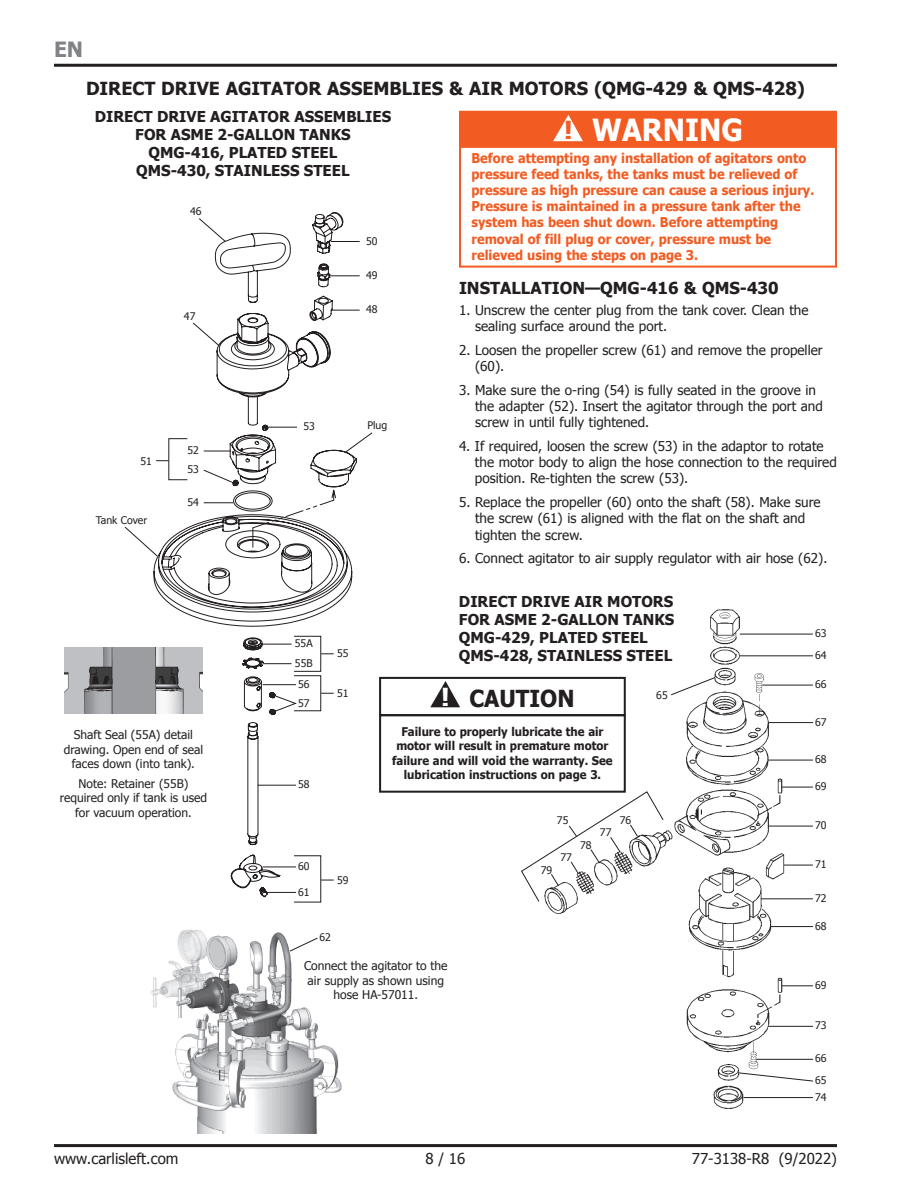
<style>
.page{position:relative;width:918px;height:1188px;background:#fff}
.page>*{position:absolute;margin:0;border:0;box-sizing:border-box;transform-origin:0 0}
.t1{font:700 30.45px "Tahoma";color:#fff;scale:.95 1}
.t2{font:700 23.4px "Tahoma";color:#231f20;scale:.95 1}
.t3{font:700 21px "Tahoma";color:#808285}
.t4{font:700 18px "Tahoma";color:#231f20}
.t5{font:700 16.5px "Tahoma";color:#231f20}
.t6{font:700 15px/18px "Tahoma";color:#231f20;text-align:center}
.t7{font:15px "Tahoma";color:#231f20}
.t8{font:13.5px/16.2px "Tahoma";color:#231f20}
.t9{font:700 13.5px/16.2px "Tahoma";color:#f25b21;scale:.95 1}
.t10{font:12px/14.4px "Tahoma";color:#231f20;text-align:center}
.t11{font:700 12px/14.4px "Tahoma";color:#231f20;text-align:center;scale:.95 1}
.t12{font:10.5px/21.8px "Tahoma";color:#231f20}
.s1{font-size:24.75px;color:#f25b21}
.s2{font-size:24.75px;color:#fff}
</style>
<div class="page">
<svg style="left:153px;top:212px;width:204px;height:686px"></svg>
<div style="left:459px;top:146px;width:378px;height:122px;border:2px solid #f25b21"></div>
<div style="left:460px;top:112px;width:376px;height:34px;background:#f25b21"></div>
<svg style="left:553px;top:115px;width:30px;height:26px"></svg>
<div style="left:459px;top:111px;width:378px;height:36px;border:2px solid #f25b21"></div>
<img style="left:64px;top:647px;width:139px;height:67px">
<img style="left:535px;top:609px;width:264px;height:500px">
<hr style="left:740px;top:634px;width:73px;height:1px;background:#231f20">
<hr style="left:740px;top:655px;width:73px;height:1px;background:#231f20">
<hr style="left:762px;top:685px;width:51px;height:1px;background:#231f20">
<hr style="left:768px;top:722px;width:45px;height:1px;background:#231f20">
<hr style="left:768px;top:760px;width:45px;height:1px;background:#231f20">
<hr style="left:782px;top:787px;width:31px;height:1px;background:#231f20">
<hr style="left:769px;top:826px;width:44px;height:1px;background:#231f20">
<svg style="left:784px;top:865px;width:29px;height:1px"></svg>
<hr style="left:761px;top:898px;width:52px;height:1px;background:#231f20">
<hr style="left:771px;top:926px;width:42px;height:1px;background:#231f20">
<hr style="left:782px;top:985px;width:31px;height:1px;background:#231f20">
<hr style="left:768px;top:1026px;width:45px;height:1px;background:#231f20">
<hr style="left:756px;top:1059px;width:57px;height:1px;background:#231f20">
<svg style="left:738px;top:1072px;width:75px;height:10px"></svg>
<hr style="left:744px;top:1097px;width:69px;height:1px;background:#231f20">
<svg style="left:670px;top:677px;width:46px;height:19px"></svg>
<svg style="left:521px;top:791px;width:143px;height:111px"></svg>
<hr style="left:258px;top:785px;width:38px;height:1px;background:#231f20">
<hr style="left:263px;top:867px;width:33px;height:1px;background:#231f20">
<hr style="left:263px;top:892px;width:33px;height:1px;background:#231f20">
<div style="left:294px;top:636px;width:27px;height:36px;border:1px solid #231f20"></div>
<svg style="left:321px;top:653px;width:13px;height:1px"></svg>
<div style="left:294px;top:675px;width:27px;height:36px;border:1px solid #231f20"></div>
<svg style="left:321px;top:693px;width:13px;height:1px"></svg>
<svg style="left:263px;top:644px;width:29px;height:1px"></svg>
<svg style="left:263px;top:663px;width:29px;height:1px"></svg>
<hr style="left:263px;top:684px;width:33px;height:1px;background:#231f20">
<svg style="left:274px;top:695px;width:24px;height:17px"></svg>
<div style="left:294px;top:855px;width:27px;height:47px;border:1px solid #231f20"></div>
<svg style="left:321px;top:880px;width:13px;height:1px"></svg>
<svg style="left:124px;top:526px;width:34px;height:31px"></svg>
<svg style="left:344px;top:432px;width:29px;height:22px"></svg>
<svg style="left:331px;top:241px;width:29px;height:1px"></svg>
<hr style="left:330px;top:275px;width:30px;height:1px;background:#231f20">
<svg style="left:331px;top:310px;width:29px;height:1px"></svg>
<svg style="left:198px;top:217px;width:29px;height:26px"></svg>
<svg style="left:192px;top:322px;width:28px;height:25px"></svg>
<svg style="left:268px;top:427px;width:29px;height:1px"></svg>
<svg style="left:204px;top:451px;width:27px;height:1px"></svg>
<svg style="left:203px;top:469px;width:30px;height:14px"></svg>
<svg style="left:204px;top:502px;width:29px;height:1px"></svg>
<div style="left:168px;top:438px;width:20px;height:42px;border:1px solid #231f20"></div>
<svg style="left:156px;top:460px;width:13px;height:1px"></svg>
<img style="left:151px;top:929px;width:191px;height:205px">
<svg style="left:289px;top:937px;width:29px;height:15px"></svg>
<div style="left:379px;top:714px;width:247px;height:79px;border:2px solid #231f20"></div>
<svg style="left:430px;top:681px;width:30px;height:26px"></svg>
<div style="left:379px;top:677px;width:247px;height:39px;border:2px solid #231f20"></div>
<hr style="left:54px;top:64px;width:783px;height:3px;background:#231f20">
<hr style="left:54px;top:1144px;width:783px;height:3px;background:#231f20">
<h3 class="t3" style="left:54px;top:36px;width:31px">EN</h3>
<h3 class="t4" style="left:86px;top:77px;width:720px">DIRECT DRIVE AGITATOR ASSEMBLIES &amp; AIR MOTORS (QMG-429 &amp; QMS-428)</h3>
<p class="t6" style="left:95px;top:107px;width:298px">DIRECT DRIVE AGITATOR ASSEMBLIES<br>FOR ASME 2-GALLON TANKS<br>QMG-416, PLATED STEEL<br>QMS-430, STAINLESS STEEL</p>
<p class="t12" style="left:190px;top:200px;width:13px">46</p>
<p class="t12" style="left:184px;top:305px;width:13px">47</p>
<p class="t12" style="left:141px;top:450px;width:13px">51</p>
<p class="t12" style="left:96px;top:509px;width:53px">Tank Cover</p>
<p class="t12" style="left:188px;top:440px;width:13px;line-height:19.2px">52<br>53</p>
<p class="t12" style="left:188px;top:491px;width:13px">54</p>
<p class="t12" style="left:304px;top:415px;width:13px">53</p>
<p class="t12" style="left:366px;top:230px;width:13px">50</p>
<p class="t12" style="left:366px;top:264px;width:13px">49</p>
<p class="t12" style="left:366px;top:298px;width:13px">48</p>
<p class="t12" style="left:367px;top:414px;width:21px">Plug</p>
<h1 class="t1" style="left:564px;top:111px;width:190px"><span class="s1">!</span> WARNING</h1>
<p class="t9" style="left:472px;top:149px;width:362px">Before attempting any installation of agitators onto pressure feed tanks, the tanks must be relieved of pressure as high pressure can cause a serious injury.<br>Pressure is maintained in a pressure tank after the system has been shut down. Before attempting removal of fill plug or cover, pressure must be relieved using the steps on page 3.</p>
<p class="t5" style="left:459px;top:278px;width:321px">INSTALLATION—QMG-416 &amp; QMS-430</p>
<p class="t8" style="left:475px;top:302px;width:335px;text-indent:-16px">1. Unscrew the center plug from the tank cover. Clean the sealing surface around the port.</p>
<p class="t8" style="left:475px;top:342px;width:349px;text-indent:-16px">2. Loosen the propeller screw (61) and remove the propeller (60).</p>
<p class="t8" style="left:475px;top:381px;width:349px;text-indent:-16px">3. Make sure the o-ring (54) is fully seated in the groove in the adapter (52). Insert the agitator through the port and screw in until fully tightened.</p>
<p class="t8" style="left:475px;top:438px;width:363px;text-indent:-16px">4. If required, loosen the screw (53) in the adaptor to rotate the motor body to align the hose connection to the required position. Re-tighten the screw (53).</p>
<p class="t8" style="left:475px;top:494px;width:347px;text-indent:-16px">5. Replace the propeller (60) onto the shaft (58). Make sure the screw (61) is aligned with the flat on the shaft and tighten the screw.</p>
<p class="t8" style="left:459px;top:550px;width:370px">6. Connect agitator to air supply regulator with air hose (62).</p>
<p class="t10" style="left:64px;top:727px;width:141px">Shaft Seal (55A) detail drawing. Open end of seal faces down (into tank).</p>
<p class="t10" style="left:60px;top:776px;width:149px">Note: Retainer (55B) required only if tank is used for vacuum operation.</p>
<p class="t12" style="left:295px;top:633px;width:19px;line-height:19.5px">55A<br>55B</p>
<p class="t12" style="left:298px;top:674px;width:13px;line-height:18.8px">56<br>57</p>
<p class="t12" style="left:337px;top:642px;width:13px">55</p>
<p class="t12" style="left:337px;top:682px;width:13px">51</p>
<p class="t12" style="left:298px;top:773px;width:13px">58</p>
<p class="t12" style="left:298px;top:855px;width:13px">60</p>
<p class="t12" style="left:298px;top:880px;width:13px">61</p>
<p class="t12" style="left:337px;top:869px;width:13px">59</p>
<p class="t6" style="left:459px;top:592px;width:217px;text-align:left">DIRECT DRIVE AIR MOTORS<br>FOR ASME 2-GALLON TANKS<br>QMG-429, PLATED STEEL<br>QMS-428, STAINLESS STEEL</p>
<h2 class="t2" style="left:441px;top:684px;width:142px"><span class="s2">!</span> CAUTION</h2>
<p class="t11" style="left:392px;top:724px;width:234px">Failure to properly lubricate the air motor will result in premature motor failure and will void the warranty. See lubrication instructions on page 3.</p>
<p class="t12" style="left:557px;top:809px;width:13px">75</p>
<p class="t12" style="left:541px;top:858px;width:13px">79</p>
<p class="t12" style="left:560px;top:846px;width:13px">77</p>
<p class="t12" style="left:580px;top:834px;width:13px">78</p>
<p class="t12" style="left:600px;top:821px;width:13px">77</p>
<p class="t12" style="left:620px;top:809px;width:13px">76</p>
<p class="t12" style="left:656px;top:684px;width:13px">65</p>
<p class="t12" style="left:319px;top:926px;width:13px">62</p>
<p class="t10" style="left:304px;top:958px;width:145px">Connect the agitator to the air supply as shown using hose HA-57011.</p>
<p class="t12" style="left:815px;top:622px;width:13px">63<br>64</p>
<p class="t12" style="left:815px;top:673px;width:13px">66</p>
<p class="t12" style="left:815px;top:711px;width:13px">67</p>
<p class="t12" style="left:815px;top:748px;width:13px">68</p>
<p class="t12" style="left:815px;top:775px;width:13px">69</p>
<p class="t12" style="left:815px;top:814px;width:13px">70</p>
<p class="t12" style="left:815px;top:853px;width:13px">71</p>
<p class="t12" style="left:815px;top:887px;width:13px">72</p>
<p class="t12" style="left:815px;top:915px;width:13px">68</p>
<p class="t12" style="left:815px;top:974px;width:13px">69</p>
<p class="t12" style="left:815px;top:1014px;width:13px">73</p>
<p class="t12" style="left:815px;top:1047px;width:13px">66<br>65</p>
<p class="t12" style="left:815px;top:1086px;width:13px">74</p>
<p class="t7" style="left:54px;top:1149px;width:126px">www.carlisleft.com</p>
<p class="t7" style="left:426px;top:1149px;width:41px">8 / 16</p>
<p class="t7" style="left:692px;top:1149px;width:147px">77-3138-R8 (9/2022)</p>
</div>
